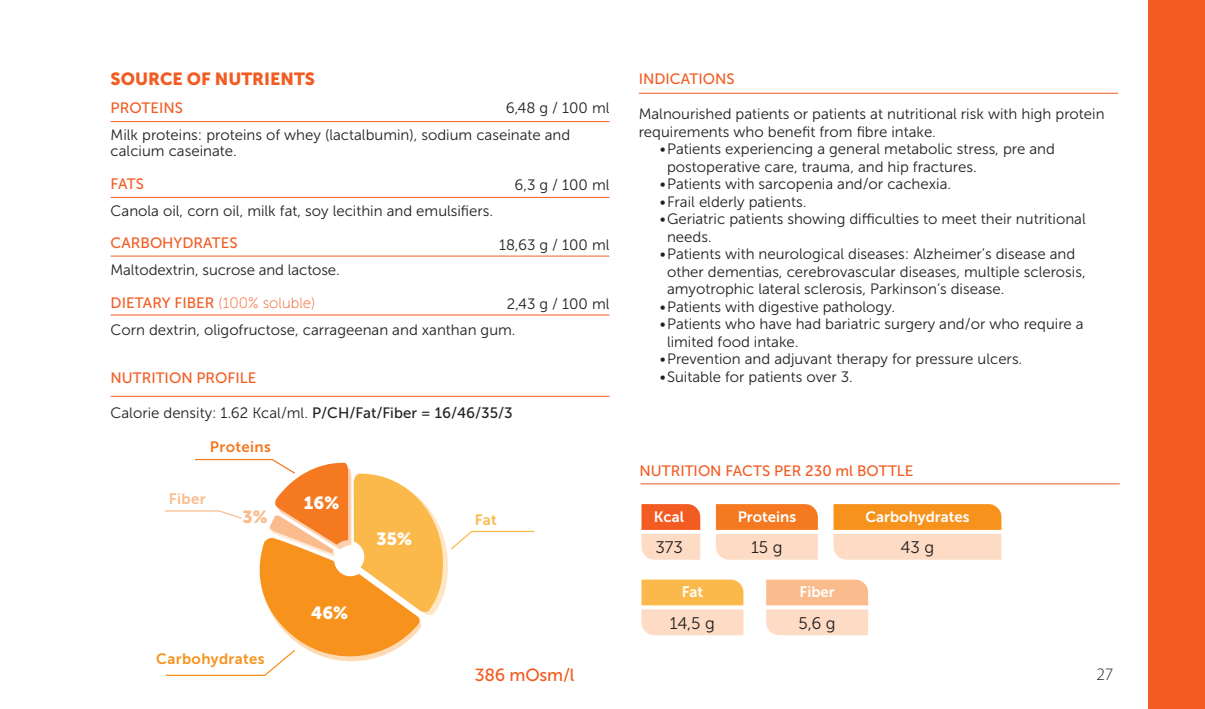
<style>
.page{position:relative;width:1205px;height:709px;background:#fff}
.page>*{position:absolute;margin:0;border:0;box-sizing:border-box;transform-origin:0 0}
.t1{font:17.5px "Museo Sans 900";color:#f25b21}
.t2{font:17.5px "Museo Sans 500";letter-spacing:-.01em;color:#f25b21}
.t3{font:17.5px "Museo Sans 900";color:#fff}
.t4{font:300 17.5px "Myriad Pro";color:#231f20}
.t5{font:17.5px "Museo Sans 900";color:#fabc8d}
.t6{font:16.75px "Museo Sans 300";color:#231f20}
.t7{font:15px/17.5px "Museo Sans 300";color:#231f20}
.t8{font:15px "Museo Sans 500";color:#f25b21}
.t9{font:15px "Museo Sans 700";color:#fff}
.t10{font:15px "Museo Sans 100";color:#f25b21}
.t11{font:15px "Museo Sans 700";letter-spacing:.025em;color:#f7931d}
.t12{font:15px "Museo Sans 700";letter-spacing:.025em;color:#f47921}
.t13{font:15px "Museo Sans 700";letter-spacing:.025em;color:#fabc8d}
.t14{font:15px "Museo Sans 700";color:#fcb94b}
.s1{font-family:"Museo Sans 500"}
</style>
<div class="page">
<div style="left:1148px;top:0;width:57px;height:709px;background:#f25b21"></div>
<hr style="left:111px;top:396px;width:498px;height:1px;background:#f25b21">
<hr style="left:111px;top:314px;width:498px;height:1px;background:#f25b21">
<hr style="left:111px;top:256px;width:498px;height:1px;background:#f25b21">
<hr style="left:111px;top:197px;width:498px;height:1px;background:#f25b21">
<hr style="left:111px;top:121px;width:498px;height:1px;background:#f25b21">
<hr style="left:639px;top:93px;width:479px;height:1px;background:#f25b21">
<hr style="left:640px;top:483px;width:480px;height:1px;background:#f25b21">
<svg style="left:641px;top:504px;width:59px;height:55px;background:#f8a480"></svg>
<svg style="left:716px;top:504px;width:102px;height:55px;background:#f8b07e"></svg>
<svg style="left:641px;top:579px;width:102px;height:56px;background:#fccf93"></svg>
<svg style="left:766px;top:579px;width:102px;height:56px;background:#fbd0b1"></svg>
<svg style="left:833px;top:504px;width:168px;height:55px;background:#fabc7c"></svg>
<svg style="left:164px;top:458px;width:371px;height:218px"></svg>
<p class="t1" style="left:111px;top:69px;width:206px">SOURCE OF NUTRIENTS</p>
<p class="t7" style="left:506px;top:100px;width:105px">6,48 g / 100 ml</p>
<p class="t8" style="left:111px;top:100px;width:74px">PROTEINS</p>
<p class="t7" style="left:111px;top:127px;width:461px;line-height:16.2px">Milk proteins: proteins of whey (lactalbumin), sodium caseinate and calcium caseinate.</p>
<p class="t8" style="left:111px;top:176px;width:35px">FATS</p>
<p class="t7" style="left:111px;top:202px;width:384px">Canola oil, corn oil, milk fat, soy lecithin and emulsifiers.</p>
<p class="t8" style="left:111px;top:235px;width:129px">CARBOHYDRATES</p>
<p class="t7" style="left:111px;top:261px;width:231px">Maltodextrin, sucrose and lactose.</p>
<p class="t10" style="left:111px;top:295px;width:206px"><span class="s1">DIETARY FIBER</span> (100% soluble)</p>
<p class="t7" style="left:111px;top:321px;width:406px">Corn dextrin, oligofructose, carrageenan and xanthan gum.</p>
<p class="t7" style="left:515px;top:176px;width:96px">6,3 g / 100 ml</p>
<p class="t7" style="left:499px;top:236px;width:112px">18,63 g / 100 ml</p>
<p class="t7" style="left:507px;top:295px;width:104px">2,43 g / 100 ml</p>
<p class="t8" style="left:639px;top:71px;width:97px">INDICATIONS</p>
<p class="t7" style="left:639px;top:105px;width:467px">Malnourished patients or patients at nutritional risk with high protein requirements who benefit from fibre intake.</p>
<p class="t7" style="left:667px;top:140px;width:389px;text-indent:-7px">•Patients experiencing a general metabolic stress, pre and postoperative care, trauma, and hip fractures.</p>
<p class="t7" style="left:660px;top:175px;width:293px">•Patients with sarcopenia and/or cachexia.</p>
<p class="t7" style="left:660px;top:193px;width:148px">•Frail elderly patients.</p>
<p class="t7" style="left:667px;top:210px;width:420px;text-indent:-7px">•Geriatric patients showing difficulties to meet their nutritional needs.</p>
<p class="t7" style="left:667px;top:245px;width:420px;text-indent:-7px">•Patients with neurological diseases: Alzheimer’s disease and other dementias, cerebrovascular diseases, multiple sclerosis, amyotrophic lateral sclerosis, Parkinson’s disease.</p>
<p class="t7" style="left:660px;top:298px;width:237px">•Patients with digestive pathology.</p>
<p class="t7" style="left:667px;top:316px;width:418px;text-indent:-7px">•Patients who have had bariatric surgery and/or who require a limited food intake.</p>
<p class="t7" style="left:660px;top:351px;width:364px">•Prevention and adjuvant therapy for pressure ulcers.</p>
<p class="t8" style="left:111px;top:370px;width:147px">NUTRITION PROFILE</p>
<p class="t7" style="left:660px;top:368px;width:194px">•Suitable for patients over 3.</p>
<p class="t7" style="left:111px;top:404px;width:404px">Calorie density: 1.62 Kcal/ml. <span class="s1">P/CH/Fat/Fiber = 16/46/35/3</span></p>
<p class="t12" style="left:210px;top:438px;width:63px">Proteins</p>
<p class="t13" style="left:169px;top:491px;width:38px">Fiber</p>
<p class="t3" style="left:304px;top:492px;width:37px">16%</p>
<p class="t5" style="left:242px;top:507px;width:27px">3%</p>
<p class="t14" style="left:475px;top:512px;width:24px">Fat</p>
<p class="t3" style="left:311px;top:603px;width:39px">46%</p>
<p class="t3" style="left:377px;top:528px;width:37px">35%</p>
<p class="t11" style="left:156px;top:650px;width:110px">Carbohydrates</p>
<p class="t2" style="left:475px;top:665px;width:101px">386 mOsm/l</p>
<p class="t8" style="left:639px;top:462px;width:275px">NUTRITION FACTS PER 230 ml BOTTLE</p>
<p class="t9" style="left:654px;top:508px;width:32px">Kcal</p>
<p class="t9" style="left:738px;top:508px;width:60px">Proteins</p>
<p class="t9" style="left:865px;top:508px;width:105px">Carbohydrates</p>
<p class="t6" style="left:655px;top:538px;width:29px">373</p>
<p class="t6" style="left:751px;top:538px;width:33px">15 g</p>
<p class="t6" style="left:900px;top:538px;width:35px">43 g</p>
<p class="t9" style="left:682px;top:584px;width:23px">Fat</p>
<p class="t9" style="left:799px;top:584px;width:37px">Fiber</p>
<p class="t6" style="left:670px;top:614px;width:46px">14,5 g</p>
<p class="t6" style="left:798px;top:614px;width:39px">5,6 g</p>
<p class="t4" style="left:1096px;top:663px;width:19px">27</p>
</div>
